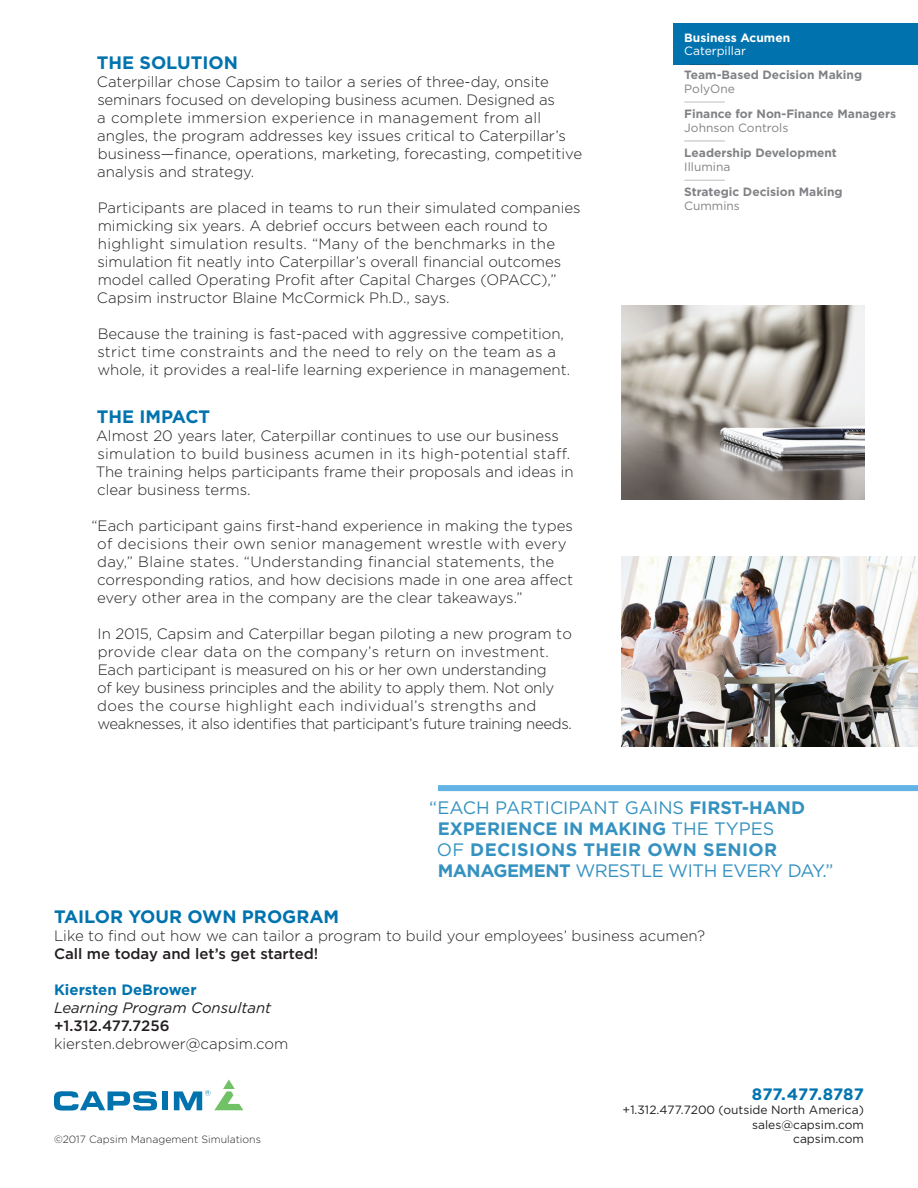
<style>
.page{position:relative;width:918px;height:1188px;background:#fff}
.page>*{position:absolute;margin:0;border:0;box-sizing:border-box;transform-origin:0 0}
.t1{font:700 18px/21px "Gotham";letter-spacing:.02em;color:#3592c0}
.t2{font:700 18px "Gotham";color:#0073ae}
.t3{font:700 16.5px "Gotham";color:#0073ae}
.t4{font:300 15px/18px "Gotham";color:#231f20}
.t5{font:italic 15px "Gotham";color:#231f20}
.t6{font:700 15px "Gotham";color:#0073ae}
.t7{font:500 15px "Gotham";color:#231f20}
.t8{font:700 12px/13.5px "Gotham";color:#808285}
.t9{font:12px/14.4px "Gotham";color:#231f20;text-align:right}
.t10{font:700 12px/13.5px "Gotham";color:#fff}
.t11{font:300 10.5px "Gotham";color:#231f20}
.s1{font-weight:400}
.s2{font-weight:500}
</style>
<div class="page">
<div style="left:673px;top:23px;width:245px;height:41px;background:#0073ae"></div>
<hr style="left:689px;top:64px;width:41px;height:1px;background:#231f20">
<hr style="left:684px;top:102px;width:41px;height:1px;background:#231f20">
<hr style="left:684px;top:141px;width:41px;height:1px;background:#231f20">
<hr style="left:684px;top:180px;width:41px;height:1px;background:#231f20">
<img style="left:622px;top:556px;width:296px;height:191px">
<img style="left:622px;top:306px;width:242px;height:193px">
<div style="left:438px;top:785px;width:480px;height:6px;background:#63b3e4"></div>
<div style="left:162px;top:1091px;width:6px;height:19px;background:#0073ae"></div>
<svg style="left:54px;top:1091px;width:103px;height:20px"></svg>
<svg style="left:174px;top:1079px;width:69px;height:31px"></svg>
<p class="t2" style="left:97px;top:52px;width:143px">THE SOLUTION</p>
<p class="t4" style="left:97px;top:72px;width:487px">Caterpillar chose Capsim to tailor a series of three-day, onsite seminars focused on developing business acumen. Designed as<br>a complete immersion experience in management from all angles, the program addresses key issues critical to Caterpillar’s business—finance, operations, marketing, forecasting, competitive analysis and strategy.</p>
<p class="t4" style="left:97px;top:198px;width:485px">Participants are placed in teams to run their simulated companies mimicking six years. A debrief occurs between each round to highlight simulation results. “Many of the benchmarks in the simulation fit neatly into Caterpillar’s overall financial outcomes model called Operating Profit after Capital Charges (OPACC),” Capsim instructor Blaine McCormick Ph.D., says.</p>
<p class="t4" style="left:97px;top:324px;width:474px">Because the training is fast-paced with aggressive competition, strict time constraints and the need to rely on the team as a whole, it provides a real-life learning experience in management.</p>
<p class="t2" style="left:97px;top:406px;width:115px">THE IMPACT</p>
<p class="t4" style="left:96px;top:426px;width:479px">Almost 20 years later, Caterpillar continues to use our business simulation to build business acumen in its high-potential staff.<br>The training helps participants frame their proposals and ideas in clear business terms.</p>
<p class="t4" style="left:97px;top:516px;width:477px;text-indent:-6px">“Each participant gains first-hand experience in making the types of decisions their own senior management wrestle with every day,” Blaine states. “Understanding financial statements, the corresponding ratios, and how decisions made in one area affect every other area in the company are the clear takeaways.”</p>
<p class="t4" style="left:97px;top:624px;width:476px">In 2015, Capsim and Caterpillar began piloting a new program to provide clear data on the company’s return on investment.<br>Each participant is measured on his or her own understanding<br>of key business principles and the ability to apply them. Not only does the course highlight each individual’s strengths and weaknesses, it also identifies that participant’s future training needs.</p>
<p class="t10" style="left:684px;top:30px;width:107px">Business Acumen<br><span class="s1">Caterpillar</span></p>
<p class="t8" style="left:684px;top:68px;width:179px">Team-Based Decision Making<br><span class="s1">PolyOne</span></p>
<p class="t8" style="left:684px;top:107px;width:213px">Finance for Non-Finance Managers<br><span class="s1">Johnson Controls</span></p>
<p class="t8" style="left:684px;top:146px;width:154px">Leadership Development<br><span class="s1">Illumina</span></p>
<p class="t8" style="left:684px;top:185px;width:160px">Strategic Decision Making<br><span class="s1">Cummins</span></p>
<p class="t1" style="left:437px;top:797px;width:398px;text-indent:-7px"><span class="s1">“EACH PARTICIPANT GAINS</span> FIRST-HAND EXPERIENCE IN MAKING <span class="s1">THE TYPES<br>OF</span> DECISIONS THEIR OWN SENIOR MANAGEMENT <span class="s1">WRESTLE WITH EVERY DAY.”</span></p>
<p class="t2" style="left:54px;top:906px;width:287px">TAILOR YOUR OWN PROGRAM</p>
<p class="t4" style="left:54px;top:926px;width:653px">Like to find out how we can tailor a program to build your employees’ business acumen?<br><span class="s2">Call me today and let’s get started!</span></p>
<p class="t6" style="left:54px;top:981px;width:144px">Kiersten DeBrower</p>
<p class="t5" style="left:54px;top:999px;width:219px">Learning Program Consultant</p>
<p class="t7" style="left:54px;top:1017px;width:117px">+1.312.477.7256</p>
<p class="t4" style="left:54px;top:1034px;width:236px">kiersten.debrower@capsim.com</p>
<p class="t3" style="left:752px;top:1084px;width:114px">877.477.8787</p>
<p class="t9" style="left:623px;top:1103px;width:243px">+1.312.477.7200 (outside North America) sales@capsim.com</p>
<p class="t11" style="left:54px;top:1134px;width:208px">©2017 Capsim Management Simulations</p>
<p class="t9" style="left:793px;top:1131px;width:72px">capsim.com</p>
</div>
